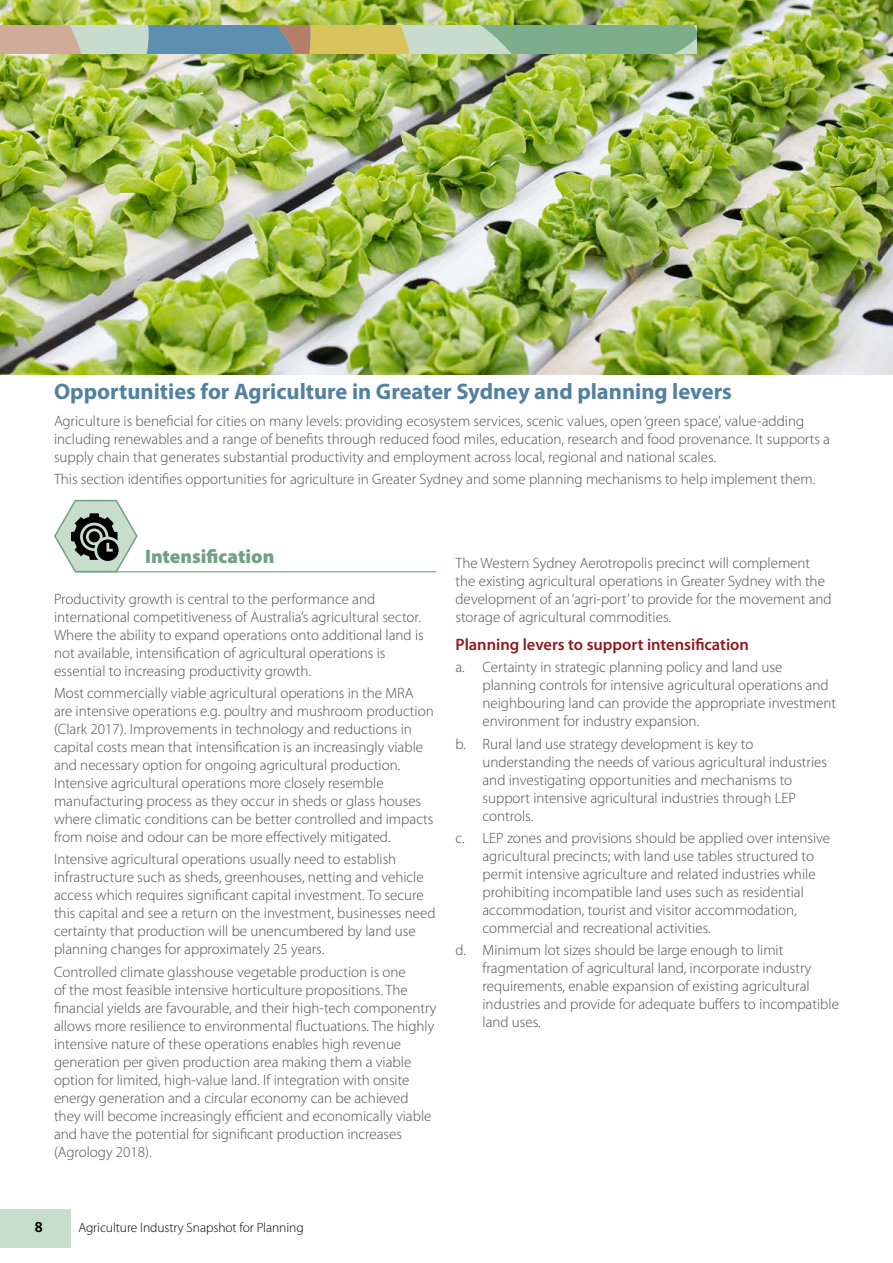
<style>
.page{position:relative;width:893px;height:1263px;background:#fff}
.page>*{position:absolute;margin:0;border:0;box-sizing:border-box;transform-origin:0 0}
.t1{font:700 22.5px "Myriad Pro";color:#52819f}
.t2{font:900 19.5px "Myriad Pro";color:#71a082}
.t3{font:600 16.5px "Myriad Pro";color:#8e191c}
.Text{font:300 15px/18px "Myriad Pro";color:#4d4d4f}
.t4{font:700 14.25px "Frutiger LT Std";color:#000}
.t5{font:300 13.5px "Myriad Pro";letter-spacing:-.005em;color:#000}
</style>
<div class="page">
<div style="left:0;top:1209px;width:70px;height:38px;background:#c7decd"></div>
<hr style="left:75px;top:571px;width:361px;height:1px;background:#71a082">
<svg style="left:54px;top:499px;width:85px;height:74px"></svg>
<img style="left:0;top:0;width:893px;height:374px">
<div style="left:0;top:26px;width:697px;height:28px;background:#c7dccc"></div>
<div style="left:0;top:26px;width:81px;height:28px;background:#cfab98"></div>
<svg style="left:482px;top:26px;width:215px;height:28px;background:#83b292"></svg>
<svg style="left:146px;top:26px;width:263px;height:28px;background:#93a28b"></svg>
<h1 class="t1" style="left:54px;top:377px;width:679px">Opportunities for Agriculture in Greater Sydney and planning levers</h1>
<p class="Text" style="left:54px;top:412px;width:778px">Agriculture is beneficial for cities on many levels: providing ecosystem services, scenic values, open ‘green space’, value-adding including renewables and a range of benefits through reduced food miles, education, research and food provenance. It supports a supply chain that generates substantial productivity and employment across local, regional and national scales.</p>
<p class="Text" style="left:54px;top:470px;width:763px">This section identifies opportunities for agriculture in Greater Sydney and some planning mechanisms to help implement them.</p>
<h2 class="t2" style="left:145px;top:546px;width:131px">Intensification</h2>
<p class="Text" style="left:54px;top:590px;width:371px">Productivity growth is central to the performance and international competitiveness of Australia’s agricultural sector.<br>Where the ability to expand operations onto additional land is not available, intensification of agricultural operations is essential to increasing productivity growth.</p>
<p class="Text" style="left:54px;top:684px;width:381px">Most commercially viable agricultural operations in the MRA are intensive operations e.g. poultry and mushroom production (Clark 2017). Improvements in technology and reductions in capital costs mean that intensification is an increasingly viable and necessary option for ongoing agricultural production.<br>Intensive agricultural operations more closely resemble manufacturing process as they occur in sheds or glass houses where climatic conditions can be better controlled and impacts from noise and odour can be more effectively mitigated.</p>
<p class="Text" style="left:54px;top:850px;width:383px">Intensive agricultural operations usually need to establish infrastructure such as sheds, greenhouses, netting and vehicle access which requires significant capital investment. To secure this capital and see a return on the investment, businesses need certainty that production will be unencumbered by land use planning changes for approximately 25 years.</p>
<p class="Text" style="left:54px;top:962px;width:384px">Controlled climate glasshouse vegetable production is one<br>of the most feasible intensive horticulture propositions. The financial yields are favourable, and their high-tech componentry allows more resilience to environmental fluctuations. The highly intensive nature of these operations enables high revenue generation per given production area making them a viable option for limited, high-value land. If integration with onsite energy generation and a circular economy can be achieved they will become increasingly efficient and economically viable and have the potential for significant production increases (Agrology 2018).</p>
<p class="Text" style="left:455px;top:554px;width:378px">The Western Sydney Aerotropolis precinct will complement the existing agricultural operations in Greater Sydney with the development of an ‘agri-port’ to provide for the movement and storage of agricultural commodities.</p>
<h3 class="t3" style="left:455px;top:634px;width:295px">Planning levers to support intensification</h3>
<p class="Text" style="left:482px;top:658px;width:355px;text-indent:-27px">a. Certainty in strategic planning policy and land use planning controls for intensive agricultural operations and neighbouring land can provide the appropriate investment environment for industry expansion.</p>
<p class="Text" style="left:482px;top:734px;width:346px;text-indent:-27px">b. Rural land use strategy development is key to understanding the needs of various agricultural industries and investigating opportunities and mechanisms to support intensive agricultural industries through LEP controls.</p>
<p class="Text" style="left:482px;top:829px;width:349px;text-indent:-27px">c. LEP zones and provisions should be applied over intensive agricultural precincts; with land use tables structured to permit intensive agriculture and related industries while prohibiting incompatible land uses such as residential accommodation, tourist and visitor accommodation, commercial and recreational activities.</p>
<p class="Text" style="left:482px;top:941px;width:358px;text-indent:-27px">d. Minimum lot sizes should be large enough to limit fragmentation of agricultural land, incorporate industry requirements, enable expansion of existing agricultural industries and provide for adequate buffers to incompatible land uses.</p>
<p class="t4" style="left:35px;top:1218px;width:9px">8</p>
<p class="t5" style="left:78px;top:1219px;width:227px">Agriculture Industry Snapshot for Planning</p>
</div>
